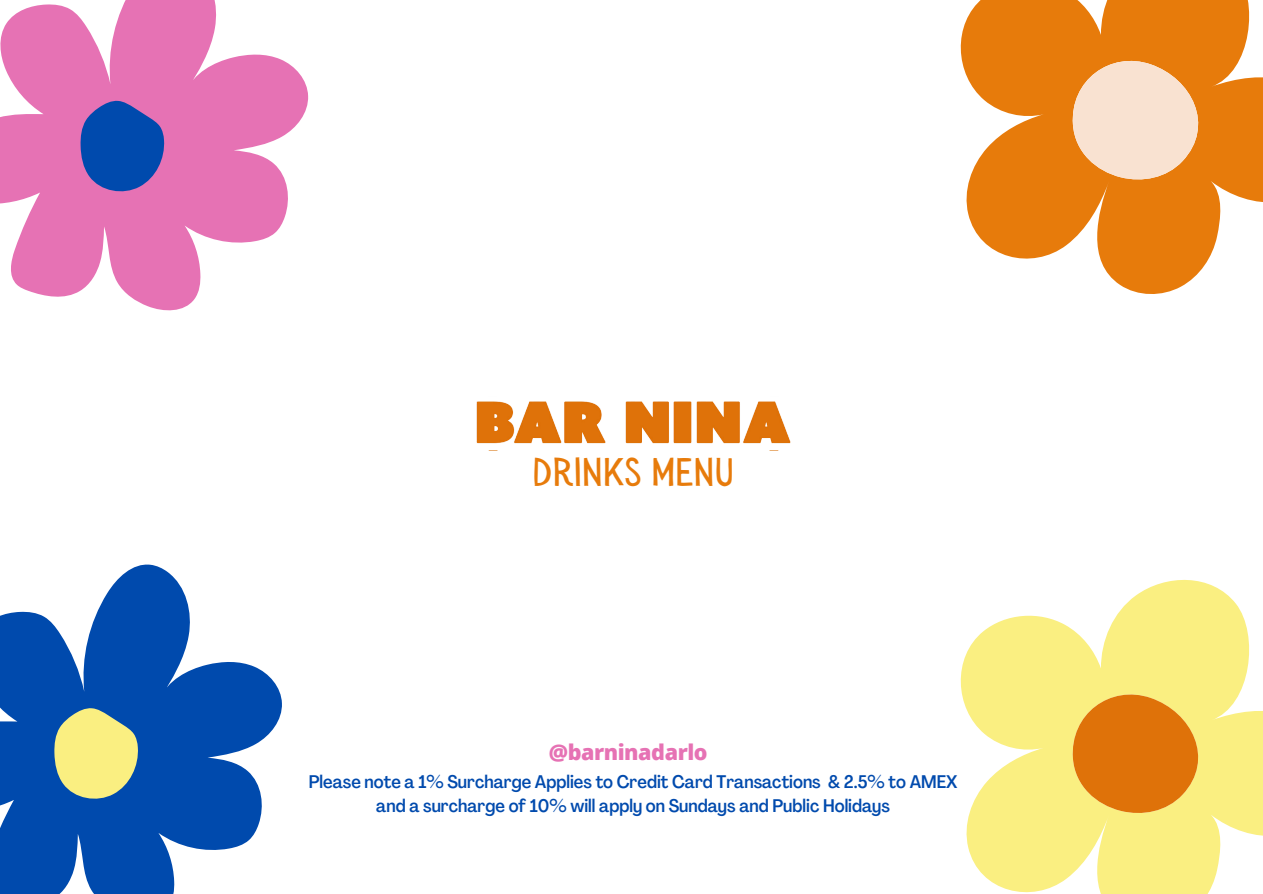
<style>
.page{position:relative;width:1263px;height:894px;background:#fff}
.page>*{position:absolute;margin:0;border:0;box-sizing:border-box;transform-origin:0 0}
.t1{font:40.35px "Sensa Wild Fill";color:#e77b0b}
.t2{font:800 21.6px "Open Sans";letter-spacing:-.02em;color:#e672b4}
.t3{font:500 condensed 18px "Agrandir";color:#004aad}
</style>
<div class="page">
<img style="left:476px;top:401px;width:315px;height:43px">
<svg style="left:960px;top:0;width:303px;height:294px;fill:#e77b0b"></svg>
<svg style="left:1070px;top:51px;width:145px;height:131px;background:#f2ba84"></svg>
<svg style="left:0;top:564px;width:282px;height:329px;fill:#004aad"></svg>
<svg style="left:54px;top:707px;width:85px;height:95px;background:#b4c18d"></svg>
<svg style="left:0;top:0;width:309px;height:311px;fill:#e672b4"></svg>
<svg style="left:80px;top:100px;width:85px;height:95px;background:#3f55ae"></svg>
<svg style="left:960px;top:579px;width:303px;height:314px;fill:#faef81"></svg>
<svg style="left:1070px;top:684px;width:145px;height:132px;background:#e9a338"></svg>
<p class="t1" style="left:533px;top:449px;width:203px">DRINKS MENU</p>
<p class="t2" style="left:549px;top:736px;width:160px">@barninadarlo</p>
<h1 class="t3" style="left:309px;top:773px;width:650px">Please note a 1% Surcharge Applies to Credit Card Transactions &amp; 2.5% to AMEX</h1>
<h2 class="t3" style="left:376px;top:798px;width:515px">and a surcharge of 10% will apply on Sundays and Public Holidays</h2>
</div>
